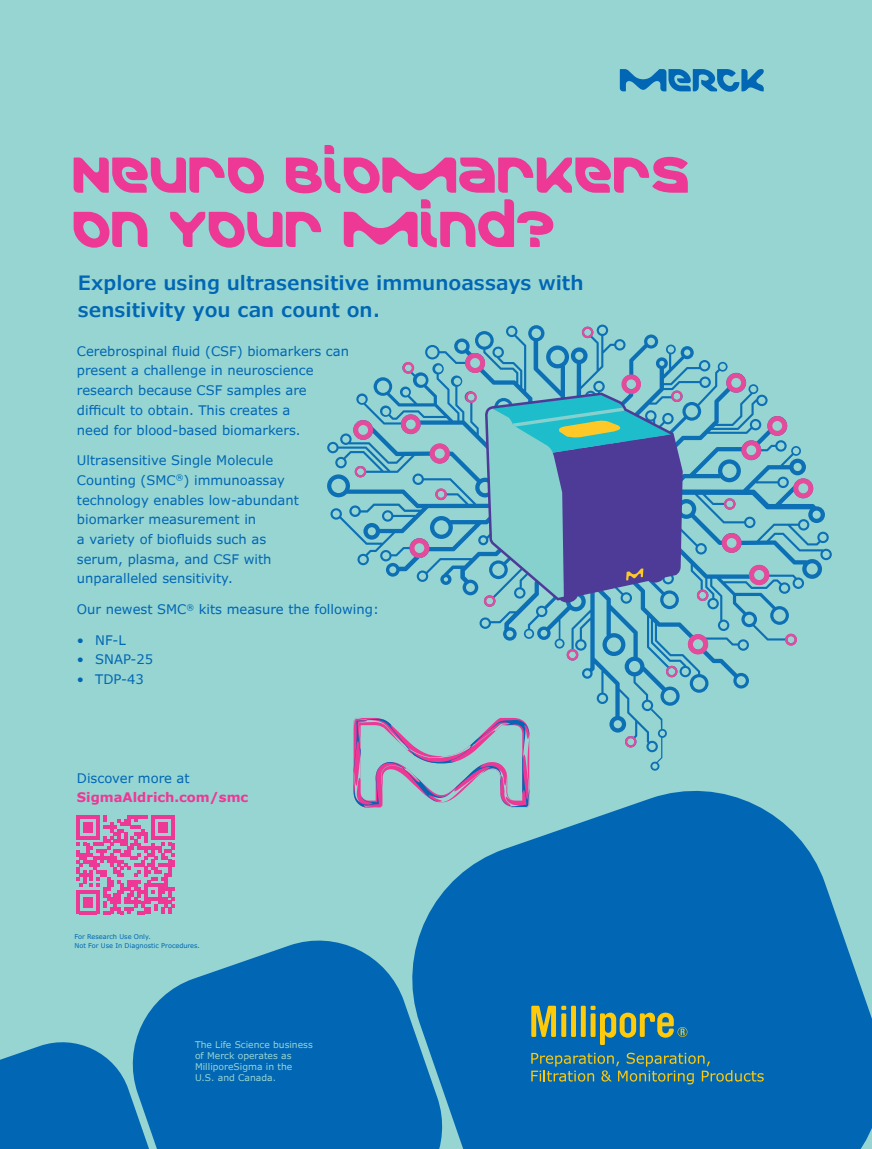
<style>
.page{position:relative;width:872px;height:1149px;background:#fff}
.page>*{position:absolute;margin:0;border:0;box-sizing:border-box;transform-origin:0 0}
.t1{font:51.15px/54.3px "Merck";color:#ed3896}
.t2{font:600 19.65px/26.2px "Verdana Pro";color:#0166b3}
.t3{font:13.2px/19.6px "Verdana Pro";color:#0166b3}
.t4{font:700 13.2px "Verdana Pro";color:#ed3896}
.t5{font:9.15px/11.1px "Verdana Pro";color:#96d5d2}
.t6{font:6.6px/9.1px "Verdana Pro";color:#0166b3}
</style>
<div class="page">
<div style="left:0;top:0;width:872px;height:1148px;background:#96d5d2"></div>
<svg style="left:422px;top:807px;width:450px;height:341px;background:#1474b6"></svg>
<svg style="left:138px;top:929px;width:315px;height:219px;fill:#0166b3"></svg>
<svg style="left:0;top:1033px;width:167px;height:115px"></svg>
<svg style="left:590px;top:1005px;width:97px;height:39px;background:#51857d"></svg>
<div style="left:581px;top:1005px;width:5px;height:31px;background:#feca0a"></div>
<div style="left:571px;top:1005px;width:5px;height:31px;background:#feca0a"></div>
<svg style="left:531px;top:1005px;width:35px;height:31px"></svg>
<svg style="left:531px;top:1052px;width:232px;height:32px;background:#2c7795"></svg>
<svg style="left:327px;top:324px;width:505px;height:483px"></svg>
<svg style="left:76px;top:815px;width:99px;height:99px"></svg>
<svg style="left:620px;top:69px;width:143px;height:23px"></svg>
<h1 class="t1" style="left:73px;top:142px;width:619px">NEURO BIOMARKERS<br>ON YOUR MIND?</h1>
<h2 class="t2" style="left:78px;top:270px;width:507px">Explore using ultrasensitive immunoassays with sensitivity you can count on.</h2>
<p class="t3" style="left:77px;top:341px;width:274px">Cerebrospinal fluid (CSF) biomarkers can present a challenge in neuroscience research because CSF samples are difficult to obtain. This creates a<br>need for blood-based biomarkers.</p>
<p class="t3" style="left:77px;top:450px;width:224px">Ultrasensitive Single Molecule<br>Counting (SMC<sup>®</sup>) immunoassay technology enables low-abundant biomarker measurement in<br>a variety of biofluids such as serum, plasma, and CSF with unparalleled sensitivity.</p>
<p class="t3" style="left:77px;top:599px;width:303px">Our newest SMC<sup>®</sup> kits measure the following:</p>
<p class="t3" style="left:77px;top:630px;width:50px">• NF-L</p>
<p class="t3" style="left:77px;top:649px;width:78px">• SNAP-25</p>
<p class="t3" style="left:77px;top:669px;width:68px">• TDP-43</p>
<p class="t3" style="left:77px;top:768px;width:114px">Discover more at</p>
<p class="t4" style="left:77px;top:788px;width:173px">SigmaAldrich.com/smc</p>
<p class="t6" style="left:74px;top:931px;width:127px">For Research Use Only.<br>Not For Use In Diagnostic Procedures.</p>
<p class="t5" style="left:195px;top:1039px;width:119px">The Life Science business of Merck operates as<br>MilliporeSigma in the<br>U.S. and Canada.</p>
</div>
